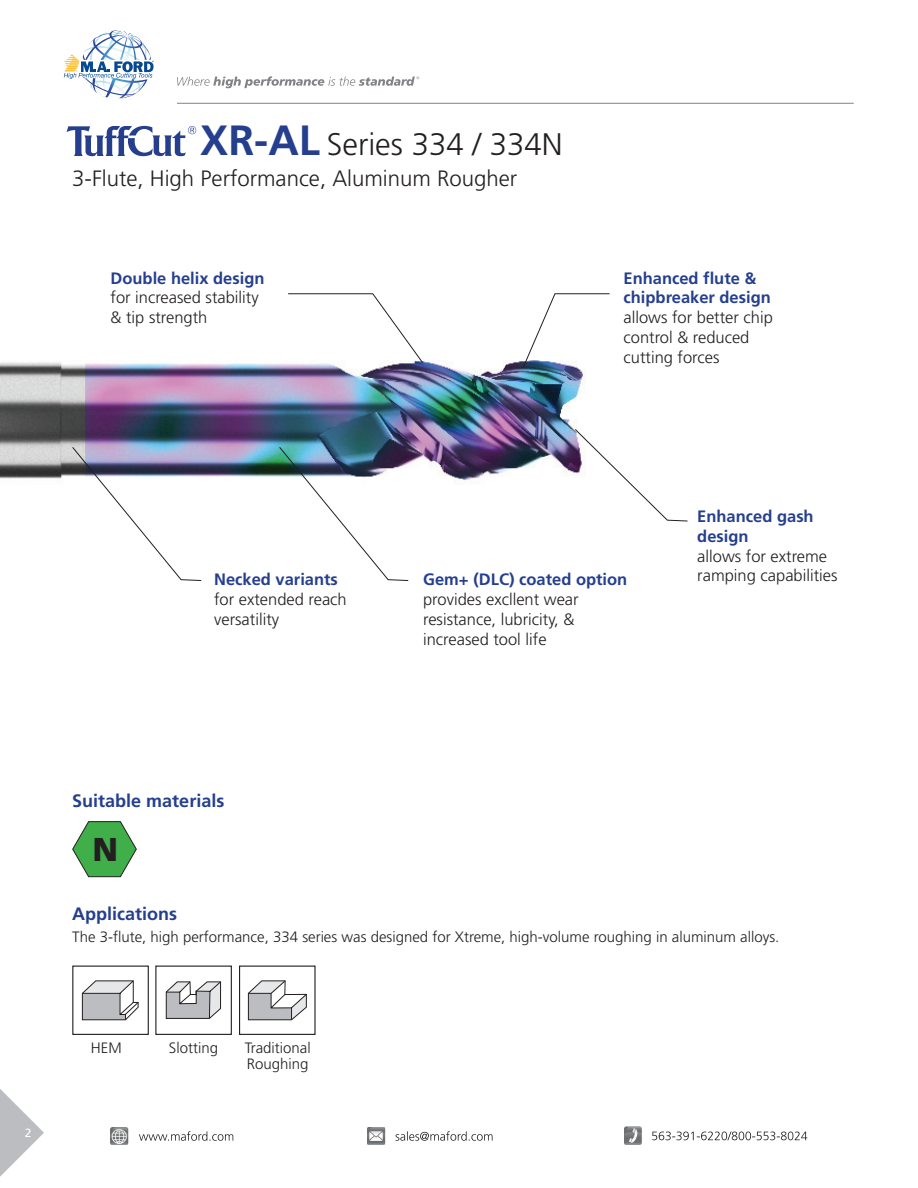
<style>
.page{position:relative;width:918px;height:1188px;background:#fff}
.page>*{position:absolute;margin:0;border:0;box-sizing:border-box;transform-origin:0 0}
.t1{font:900 33px "Frutiger";color:#231f20}
.t2{font:300 31.2px "Frutiger";color:#231f20}
.t3{font:300 22.2px "Frutiger";color:#231f20}
.t4{font:700 18px "Frutiger";color:#253f8e}
.t5{font:300 16.5px/19.8px "Frutiger";color:#231f20}
.t6{font:700 16.5px/19.8px "Frutiger";color:#253f8e}
.t7{font:300 15px/16.2px "Frutiger";color:#231f20}
.t8{font:12px "Frutiger";color:#fff}
.s1{font-weight:700;font-size:42.3px;color:#253f8e}
</style>
<div class="page">
<img style="left:0;top:361px;width:585px;height:121px">
<svg style="left:279px;top:446px;width:130px;height:135px"></svg>
<svg style="left:72px;top:446px;width:130px;height:135px"></svg>
<svg style="left:287px;top:293px;width:137px;height:71px"></svg>
<svg style="left:522px;top:293px;width:88px;height:76px"></svg>
<svg style="left:0;top:1089px;width:44px;height:88px"></svg>
<img style="left:111px;top:1127px;width:18px;height:18px">
<svg style="left:139px;top:1131px;width:94px;height:10px"></svg>
<img style="left:367px;top:1127px;width:18px;height:18px">
<svg style="left:395px;top:1131px;width:98px;height:10px"></svg>
<img style="left:624px;top:1127px;width:18px;height:18px">
<svg style="left:652px;top:1131px;width:155px;height:9px"></svg>
<hr style="left:177px;top:103px;width:677px;height:1px;background:#808285">
<svg style="left:177px;top:76px;width:242px;height:12px"></svg>
<svg style="left:72px;top:821px;width:65px;height:56px"></svg>
<svg style="left:64px;top:30px;width:90px;height:68px"></svg>
<svg style="left:574px;top:428px;width:114px;height:94px"></svg>
<svg style="left:72px;top:965px;width:244px;height:70px"></svg>
<svg style="left:67px;top:126px;width:129px;height:30px"></svg>
<h2 class="t2" style="left:200px;top:127px;width:364px"><span class="s1">XR-AL</span> Series 334 / 334N</h2>
<h3 class="t3" style="left:72px;top:166px;width:447px">3-Flute, High Performance, Aluminum Rougher</h3>
<p class="t6" style="left:111px;top:268px;width:156px">Double helix design</p>
<p class="t5" style="left:111px;top:288px;width:150px">for increased stability &amp; tip strength</p>
<p class="t6" style="left:624px;top:268px;width:149px">Enhanced flute &amp; chipbreaker design</p>
<p class="t5" style="left:624px;top:308px;width:151px">allows for better chip control &amp; reduced cutting forces</p>
<p class="t6" style="left:214px;top:570px;width:125px">Necked variants</p>
<p class="t5" style="left:214px;top:590px;width:134px">for extended reach versatility</p>
<p class="t6" style="left:423px;top:570px;width:206px">Gem+ (DLC) coated option</p>
<p class="t5" style="left:423px;top:590px;width:157px">provides excllent wear resistance, lubricity, &amp; increased tool life</p>
<p class="t6" style="left:697px;top:506px;width:118px">Enhanced gash design</p>
<p class="t5" style="left:697px;top:546px;width:142px">allows for extreme ramping capabilities</p>
<p class="t8" style="left:25px;top:1125px;width:8px">2</p>
<p class="t4" style="left:72px;top:790px;width:154px">Suitable materials</p>
<h1 class="t1" style="left:93px;top:830px;width:27px">N</h1>
<p class="t4" style="left:72px;top:903px;width:106px">Applications</p>
<p class="t7" style="left:72px;top:929px;width:709px">The 3-flute, high performance, 334 series was designed for Xtreme, high-volume roughing in aluminum alloys.</p>
<p class="t7" style="left:91px;top:1040px;width:32px">HEM</p>
<p class="t7" style="left:169px;top:1040px;width:51px">Slotting</p>
<p class="t7" style="left:245px;top:1040px;width:68px">Traditional<br>Roughing</p>
</div>
